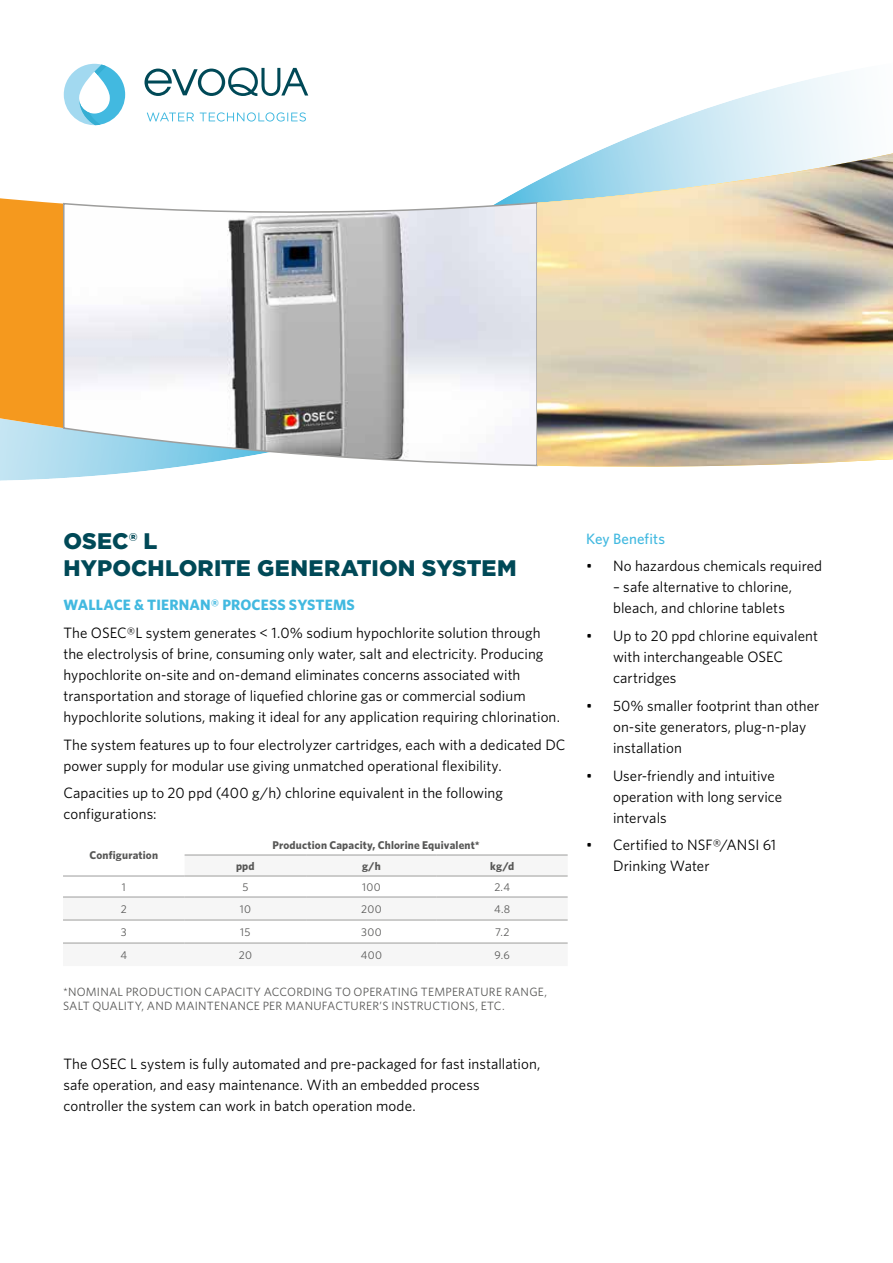
<style>
.page{position:relative;width:893px;height:1263px;background:#fff}
.page>*{position:absolute;margin:0;border:0;box-sizing:border-box;transform-origin:0 0}
.t1{font:900 22.5px/27px "Gotham";letter-spacing:.005em;color:#004957}
.t2{font:15px/21px "Whitney";letter-spacing:.005em;color:#000}
.t3{font:700 15px "Whitney";letter-spacing:.01em;color:#42b9e0}
.t4{font:500 15px "Whitney";letter-spacing:.005em;color:#42b9e0}
.t5{font:12px/14.4px "Whitney";letter-spacing:.015em;color:#575756}
.t6{font:700 11.25px "Whitney";letter-spacing:.015em;color:#575756}
.t7{font:11.25px "Whitney";letter-spacing:.025em;color:#575756}
</style>
<div class="page">
<svg style="left:144px;top:67px;width:164px;height:29px"></svg>
<svg style="left:147px;top:112px;width:47px;height:10px"></svg>
<svg style="left:200px;top:112px;width:106px;height:10px"></svg>
<svg style="left:64px;top:64px;width:61px;height:61px"></svg>
<svg style="left:500px;top:72px;width:353px;height:129px"></svg>
<svg style="left:0;top:198px;width:176px;height:283px;background:#e8b05c"></svg>
<svg style="left:62px;top:201px;width:475px;height:266px"></svg>
<img style="left:537px;top:149px;width:356px;height:318px">
<svg style="left:63px;top:855px;width:505px;height:88px"></svg>
<hr style="left:185px;top:855px;width:121px;height:1px;background:#9d9d9c">
<hr style="left:306px;top:855px;width:131px;height:1px;background:#9d9d9c">
<hr style="left:437px;top:855px;width:131px;height:1px;background:#9d9d9c">
<hr style="left:63px;top:876px;width:122px;height:1px;background:#9d9d9c">
<hr style="left:185px;top:876px;width:121px;height:1px;background:#9d9d9c">
<hr style="left:306px;top:876px;width:131px;height:1px;background:#9d9d9c">
<hr style="left:437px;top:876px;width:131px;height:1px;background:#9d9d9c">
<hr style="left:63px;top:897px;width:122px;height:1px;background:#9d9d9c">
<hr style="left:185px;top:897px;width:121px;height:1px;background:#9d9d9c">
<hr style="left:306px;top:897px;width:131px;height:1px;background:#9d9d9c">
<hr style="left:437px;top:897px;width:131px;height:1px;background:#9d9d9c">
<hr style="left:63px;top:920px;width:122px;height:1px;background:#9d9d9c">
<hr style="left:185px;top:920px;width:121px;height:1px;background:#9d9d9c">
<hr style="left:306px;top:920px;width:131px;height:1px;background:#9d9d9c">
<hr style="left:437px;top:920px;width:131px;height:1px;background:#9d9d9c">
<hr style="left:63px;top:943px;width:122px;height:1px;background:#9d9d9c">
<hr style="left:185px;top:943px;width:121px;height:1px;background:#9d9d9c">
<hr style="left:306px;top:943px;width:131px;height:1px;background:#9d9d9c">
<hr style="left:437px;top:943px;width:131px;height:1px;background:#9d9d9c">
<h1 class="t1" style="left:63px;top:528px;width:455px">OSEC® L<br>HYPOCHLORITE GENERATION SYSTEM</h1>
<p class="t3" style="left:63px;top:598px;width:293px">WALLACE &amp; TIERNAN® PROCESS SYSTEMS</p>
<p class="t2" style="left:63px;top:623px;width:498px">The OSEC®L system generates &lt; 1.0% sodium hypochlorite solution through the electrolysis of brine, consuming only water, salt and electricity. Producing hypochlorite on-site and on-demand eliminates concerns associated with transportation and storage of liquefied chlorine gas or commercial sodium hypochlorite solutions, making it ideal for any application requiring chlorination.</p>
<p class="t2" style="left:63px;top:735px;width:504px">The system features up to four electrolyzer cartridges, each with a dedicated DC power supply for modular use giving unmatched operational flexibility.</p>
<p class="t2" style="left:63px;top:783px;width:441px">Capacities up to 20 ppd (400 g/h) chlorine equivalent in the following configurations:</p>
<p class="t6" style="left:90px;top:850px;width:70px">Configuration</p>
<p class="t6" style="left:272px;top:840px;width:209px">Production Capacity, Chlorine Equivalent*</p>
<p class="t6" style="left:236px;top:861px;width:20px">ppd</p>
<p class="t6" style="left:362px;top:861px;width:20px">g/h</p>
<p class="t6" style="left:490px;top:861px;width:26px">kg/d</p>
<p class="t7" style="left:122px;top:882px;width:5px">1</p>
<p class="t7" style="left:242px;top:882px;width:8px">5</p>
<p class="t7" style="left:362px;top:882px;width:20px">100</p>
<p class="t7" style="left:494px;top:882px;width:17px">2.4</p>
<p class="t7" style="left:121px;top:904px;width:8px">2</p>
<p class="t7" style="left:240px;top:904px;width:13px">10</p>
<p class="t7" style="left:361px;top:904px;width:22px">200</p>
<p class="t7" style="left:494px;top:904px;width:18px">4.8</p>
<p class="t7" style="left:121px;top:927px;width:7px">3</p>
<p class="t7" style="left:240px;top:927px;width:12px">15</p>
<p class="t7" style="left:361px;top:927px;width:22px">300</p>
<p class="t7" style="left:495px;top:927px;width:16px">7.2</p>
<p class="t7" style="left:120px;top:950px;width:8px">4</p>
<p class="t7" style="left:239px;top:950px;width:15px">20</p>
<p class="t7" style="left:361px;top:950px;width:23px">400</p>
<p class="t7" style="left:495px;top:950px;width:17px">9.6</p>
<p class="t5" style="left:63px;top:985px;width:485px">*NOMINAL PRODUCTION CAPACITY ACCORDING TO OPERATING TEMPERATURE RANGE,<br>SALT QUALITY, AND MAINTENANCE PER MANUFACTURER’S INSTRUCTIONS, ETC.</p>
<p class="t2" style="left:63px;top:1054px;width:478px">The OSEC L system is fully automated and pre-packaged for fast installation, safe operation, and easy maintenance. With an embedded process controller the system can work in batch operation mode.</p>
<p class="t4" style="left:586px;top:532px;width:80px">Key Benefits</p>
<p class="t2" style="left:586px;top:556px;width:238px">• No hazardous chemicals required</p>
<p class="t2" style="left:613px;top:577px;width:181px">– safe alternative to chlorine, bleach, and chlorine tablets</p>
<p class="t2" style="left:613px;top:626px;width:206px;text-indent:-27px">• Up to 20 ppd chlorine equivalent with interchangeable OSEC cartridges</p>
<p class="t2" style="left:613px;top:696px;width:208px;text-indent:-27px">• 50% smaller footprint than other on-site generators, plug-n-play installation</p>
<p class="t2" style="left:613px;top:766px;width:171px;text-indent:-27px">• User-friendly and intuitive operation with long service intervals</p>
<p class="t2" style="left:613px;top:835px;width:165px;text-indent:-27px">• Certified to NSF®/ANSI 61<br>Drinking Water</p>
</div>
